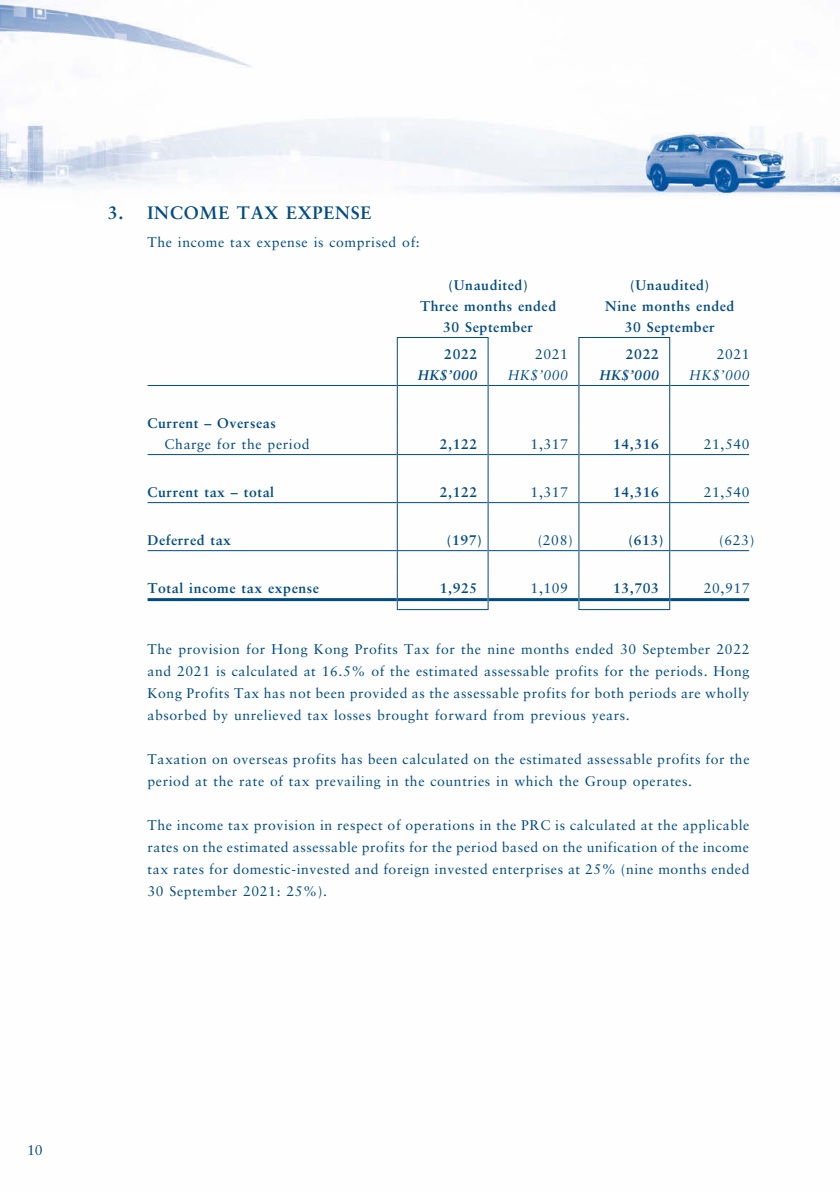
<style>
.page{position:relative;width:840px;height:1191px;background:#fff}
.page>*{position:absolute;margin:0;border:0;box-sizing:border-box;transform-origin:0 0}
.t1{font:700 18px "Sabon LT Std";letter-spacing:.04em;color:#004b81}
.t2{font:14.2px "Sabon LT Std";color:#004b81}
.t3{font:14px/22px "Sabon LT Std";letter-spacing:.04em;color:#004b81;text-align:justify}
.t4{font:700 14px/21px "Sabon LT Std";letter-spacing:.04em;color:#004b81;text-align:center}
.t5{font:italic 700 14px "Sabon LT Std";letter-spacing:.04em;color:#004b81}
.t6{font:italic 14px "Sabon LT Std";letter-spacing:.04em;color:#004b81}
</style>
<div class="page">
<img style="left:0;top:0;width:839px;height:611px">
<hr style="left:396px;top:609px;width:92px;height:1px;background:#004b81">
<svg style="left:578px;top:338px;width:1px;height:271px"></svg>
<svg style="left:668px;top:338px;width:1px;height:271px"></svg>
<hr style="left:578px;top:609px;width:91px;height:1px;background:#004b81">
<hr style="left:396px;top:337px;width:92px;height:1px;background:#004b81">
<hr style="left:578px;top:337px;width:91px;height:1px;background:#004b81">
<svg style="left:396px;top:338px;width:1px;height:271px"></svg>
<svg style="left:487px;top:338px;width:1px;height:271px"></svg>
<hr style="left:147px;top:385px;width:249px;height:1px;background:#004b81">
<hr style="left:397px;top:385px;width:90px;height:1px;background:#004b81">
<hr style="left:488px;top:385px;width:90px;height:1px;background:#004b81">
<hr style="left:579px;top:385px;width:89px;height:1px;background:#004b81">
<hr style="left:669px;top:385px;width:79px;height:1px;background:#004b81">
<hr style="left:147px;top:454px;width:249px;height:1px;background:#004b81">
<hr style="left:397px;top:454px;width:90px;height:1px;background:#004b81">
<hr style="left:488px;top:454px;width:90px;height:1px;background:#004b81">
<hr style="left:579px;top:454px;width:89px;height:1px;background:#004b81">
<hr style="left:669px;top:454px;width:79px;height:1px;background:#004b81">
<hr style="left:147px;top:502px;width:249px;height:1px;background:#004b81">
<hr style="left:397px;top:502px;width:90px;height:1px;background:#004b81">
<hr style="left:488px;top:502px;width:90px;height:1px;background:#004b81">
<hr style="left:579px;top:502px;width:89px;height:1px;background:#004b81">
<hr style="left:669px;top:502px;width:79px;height:1px;background:#004b81">
<hr style="left:147px;top:550px;width:249px;height:1px;background:#004b81">
<hr style="left:397px;top:550px;width:90px;height:1px;background:#004b81">
<hr style="left:488px;top:550px;width:90px;height:1px;background:#004b81">
<hr style="left:579px;top:550px;width:89px;height:1px;background:#004b81">
<hr style="left:669px;top:550px;width:79px;height:1px;background:#004b81">
<hr style="left:147px;top:598px;width:249px;height:3px;background:#004b81">
<hr style="left:397px;top:598px;width:90px;height:3px;background:#004b81">
<hr style="left:488px;top:598px;width:90px;height:3px;background:#004b81">
<hr style="left:579px;top:598px;width:89px;height:3px;background:#004b81">
<hr style="left:669px;top:598px;width:79px;height:3px;background:#004b81">
<p class="t1" style="left:108px;top:202px;width:265px">3. INCOME TAX EXPENSE</p>
<p class="t3" style="left:147px;top:231px;width:273px">The income tax expense is comprised of:</p>
<p class="t4" style="left:448px;top:274px;width:81px">(Unaudited)</p>
<p class="t4" style="left:629px;top:274px;width:81px">(Unaudited)</p>
<p class="t4" style="left:420px;top:295px;width:137px">Three months ended<br>30 September</p>
<p class="t4" style="left:604px;top:295px;width:131px">Nine months ended<br>30 September</p>
<p class="t4" style="left:444px;top:343px;width:34px">2022</p>
<p class="t3" style="left:535px;top:343px;width:34px">2021</p>
<p class="t4" style="left:625px;top:343px;width:34px">2022</p>
<p class="t3" style="left:716px;top:343px;width:34px">2021</p>
<p class="t5" style="left:417px;top:367px;width:61px">HK$’000</p>
<p class="t6" style="left:507px;top:367px;width:62px">HK$’000</p>
<p class="t5" style="left:599px;top:367px;width:61px">HK$’000</p>
<p class="t6" style="left:689px;top:367px;width:62px">HK$’000</p>
<p class="t4" style="left:147px;top:412px;width:130px">Current – Overseas</p>
<p class="t3" style="left:164px;top:433px;width:146px">Charge for the period</p>
<p class="t4" style="left:439px;top:433px;width:39px">2,122</p>
<p class="t3" style="left:530px;top:433px;width:39px">1,317</p>
<p class="t4" style="left:612px;top:433px;width:47px">14,316</p>
<p class="t3" style="left:703px;top:433px;width:47px">21,540</p>
<p class="t4" style="left:147px;top:481px;width:128px">Current tax – total</p>
<p class="t4" style="left:439px;top:481px;width:39px">2,122</p>
<p class="t3" style="left:530px;top:481px;width:39px">1,317</p>
<p class="t4" style="left:612px;top:481px;width:47px">14,316</p>
<p class="t3" style="left:703px;top:481px;width:47px">21,540</p>
<p class="t4" style="left:147px;top:529px;width:85px">Deferred tax</p>
<p class="t4" style="left:446px;top:529px;width:37px">(197)</p>
<p class="t3" style="left:537px;top:529px;width:37px">(208)</p>
<p class="t4" style="left:628px;top:529px;width:37px">(613)</p>
<p class="t3" style="left:718px;top:529px;width:37px">(623)</p>
<p class="t4" style="left:147px;top:577px;width:173px">Total income tax expense</p>
<p class="t4" style="left:439px;top:577px;width:39px">1,925</p>
<p class="t3" style="left:530px;top:577px;width:39px">1,109</p>
<p class="t4" style="left:612px;top:577px;width:47px">13,703</p>
<p class="t3" style="left:703px;top:577px;width:47px">20,917</p>
<p class="t3" style="left:147px;top:638px;width:603px">The provision for Hong Kong Profits Tax for the nine months ended 30 September 2022 and 2021 is calculated at 16.5% of the estimated assessable profits for the periods. Hong Kong Profits Tax has not been provided as the assessable profits for both periods are wholly absorbed by unrelieved tax losses brought forward from previous years.</p>
<p class="t3" style="left:147px;top:748px;width:603px">Taxation on overseas profits has been calculated on the estimated assessable profits for the period at the rate of tax prevailing in the countries in which the Group operates.</p>
<p class="t3" style="left:147px;top:814px;width:603px">The income tax provision in respect of operations in the PRC is calculated at the applicable rates on the estimated assessable profits for the period based on the unification of the income tax rates for domestic-invested and foreign invested enterprises at 25% (nine months ended 30 September 2021: 25%).</p>
<p class="t2" style="left:27px;top:1141px;width:17px">10</p>
</div>
